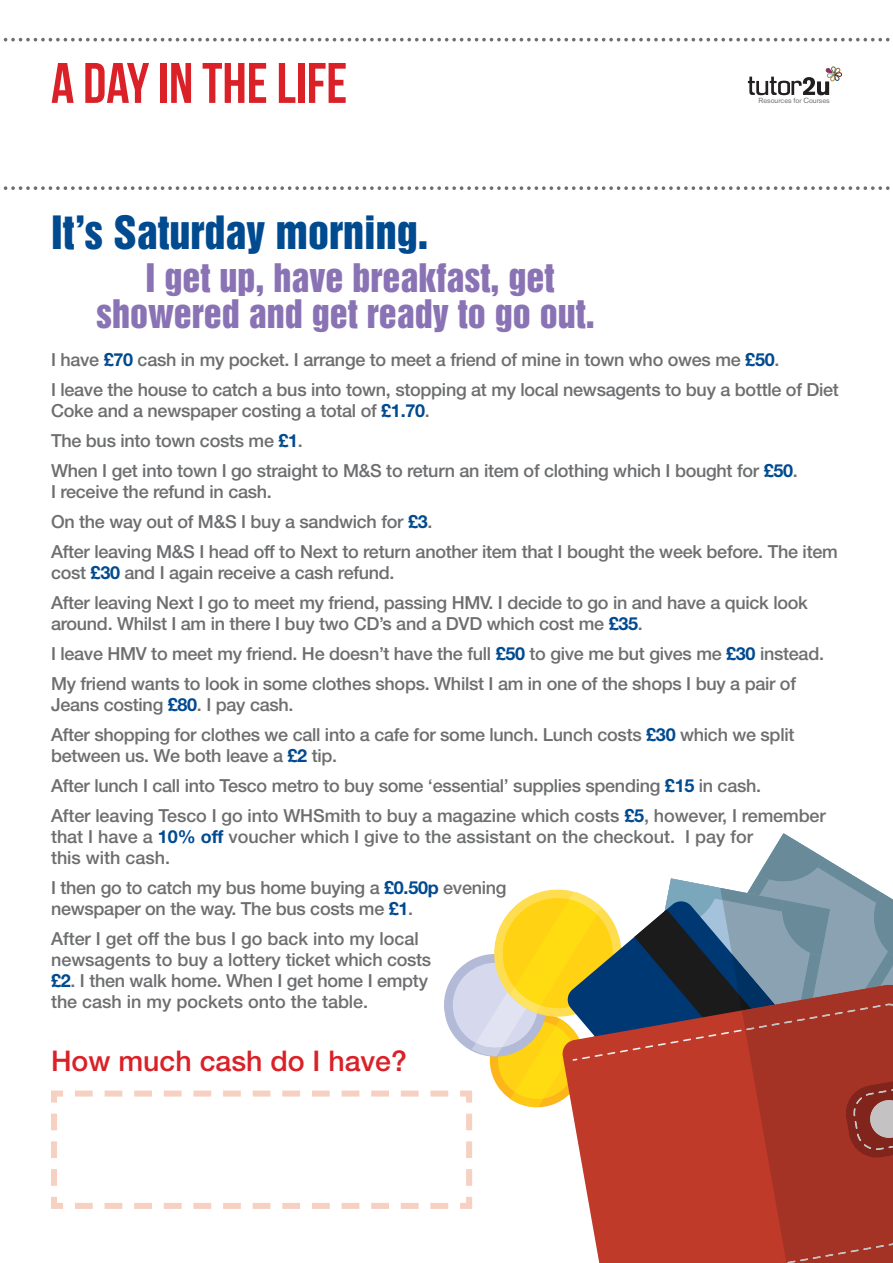
<style>
.page{position:relative;width:893px;height:1263px;background:#fff}
.page>*{position:absolute;margin:0;border:0;box-sizing:border-box;transform-origin:0 0}
.t1{font:57px "Bebas Neue";color:#da2128}
.t2{font:42px "Helvetica Inserat";color:#004a8f}
.t3{font:36px/36px "Helvetica Inserat";color:#8a73b4;text-align:center}
.t4{font:500 28.5px "Helvetica Neue";color:#da2128}
.t5{font:500 18px/30px "Helvetica Neue";letter-spacing:-.015em;color:#6d6e70}
.t6{font:7.35px "Akzidenz Grotesk BE";letter-spacing:-.01em;color:#6d6e70}
.s1{font-weight:700;color:#004a8f}
</style>
<div class="page">
<svg style="left:3px;top:186px;width:887px;height:4px"></svg>
<svg style="left:3px;top:38px;width:887px;height:4px"></svg>
<svg style="left:748px;top:67px;width:94px;height:28px"></svg>
<svg style="left:51px;top:833px;width:842px;height:430px"></svg>
<h1 class="t1" style="left:51px;top:50px;width:298px">A DAY IN THE LIFE</h1>
<h2 class="t2" style="left:51px;top:215px;width:379px">It’s Saturday morning.</h2>
<h3 class="t3" style="left:96px;top:262px;width:500px">I get up, have breakfast, get showered and get ready to go out.</h3>
<p class="t6" style="left:759px;top:98px;width:73px">Resources for Courses</p>
<p class="t5" style="left:51px;top:346px;width:789px">I have <span class="s1">£70</span> cash in my pocket. I arrange to meet a friend of mine in town who owes me <span class="s1">£50</span>.<br>I leave the house to catch a bus into town, stopping at my local newsagents to buy a bottle of Diet</p>
<p class="t5" style="left:51px;top:397px;width:748px">Coke and a newspaper costing a total of <span class="s1">£1.70</span>.<br>The bus into town costs me <span class="s1">£1</span>.<br>When I get into town I go straight to M&amp;S to return an item of clothing which I bought for <span class="s1">£50</span>.</p>
<p class="t5" style="left:51px;top:478px;width:788px">I receive the refund in cash.<br>On the way out of M&amp;S I buy a sandwich for <span class="s1">£3</span>.<br>After leaving M&amp;S I head off to Next to return another item that I bought the week before. The item</p>
<p class="t5" style="left:51px;top:559px;width:758px">cost <span class="s1">£30</span> and I again receive a cash refund.<br>After leaving Next I go to meet my friend, passing HMV. I decide to go in and have a quick look</p>
<p class="t5" style="left:51px;top:610px;width:774px">around. Whilst I am in there I buy two CD’s and a DVD which cost me <span class="s1">£35</span>.<br>I leave HMV to meet my friend. He doesn’t have the full <span class="s1">£50</span> to give me but gives me <span class="s1">£30</span> instead.<br>My friend wants to look in some clothes shops. Whilst I am in one of the shops I buy a pair of</p>
<p class="t5" style="left:51px;top:691px;width:745px">Jeans costing <span class="s1">£80</span>. I pay cash.<br>After shopping for clothes we call into a cafe for some lunch. Lunch costs <span class="s1">£30</span> which we split</p>
<p class="t5" style="left:51px;top:742px;width:776px">between us. We both leave a <span class="s1">£2</span> tip.<br>After lunch I call into Tesco metro to buy some ‘essential’ supplies spending <span class="s1">£15</span> in cash.<br>After leaving Tesco I go into WHSmith to buy a magazine which costs <span class="s1">£5</span>, however, I remember</p>
<p class="t5" style="left:51px;top:828px;width:704px;line-height:21px">that I have a <span class="s1">10% off</span> voucher which I give to the assistant on the checkout. I pay for this with cash.</p>
<p class="t5" style="left:51px;top:879px;width:457px;line-height:21px">I then go to catch my bus home buying a <span class="s1">£0.50p</span> evening newspaper on the way. The bus costs me <span class="s1">£1</span>.</p>
<p class="t5" style="left:51px;top:930px;width:382px;line-height:21px">After I get off the bus I go back into my local newsagents to buy a lottery ticket which costs <span class="s1">£2</span>. I then walk home. When I get home I empty the cash in my pockets onto the table.</p>
<h3 class="t4" style="left:51px;top:1050px;width:357px">How much cash do I have?</h3>
</div>
